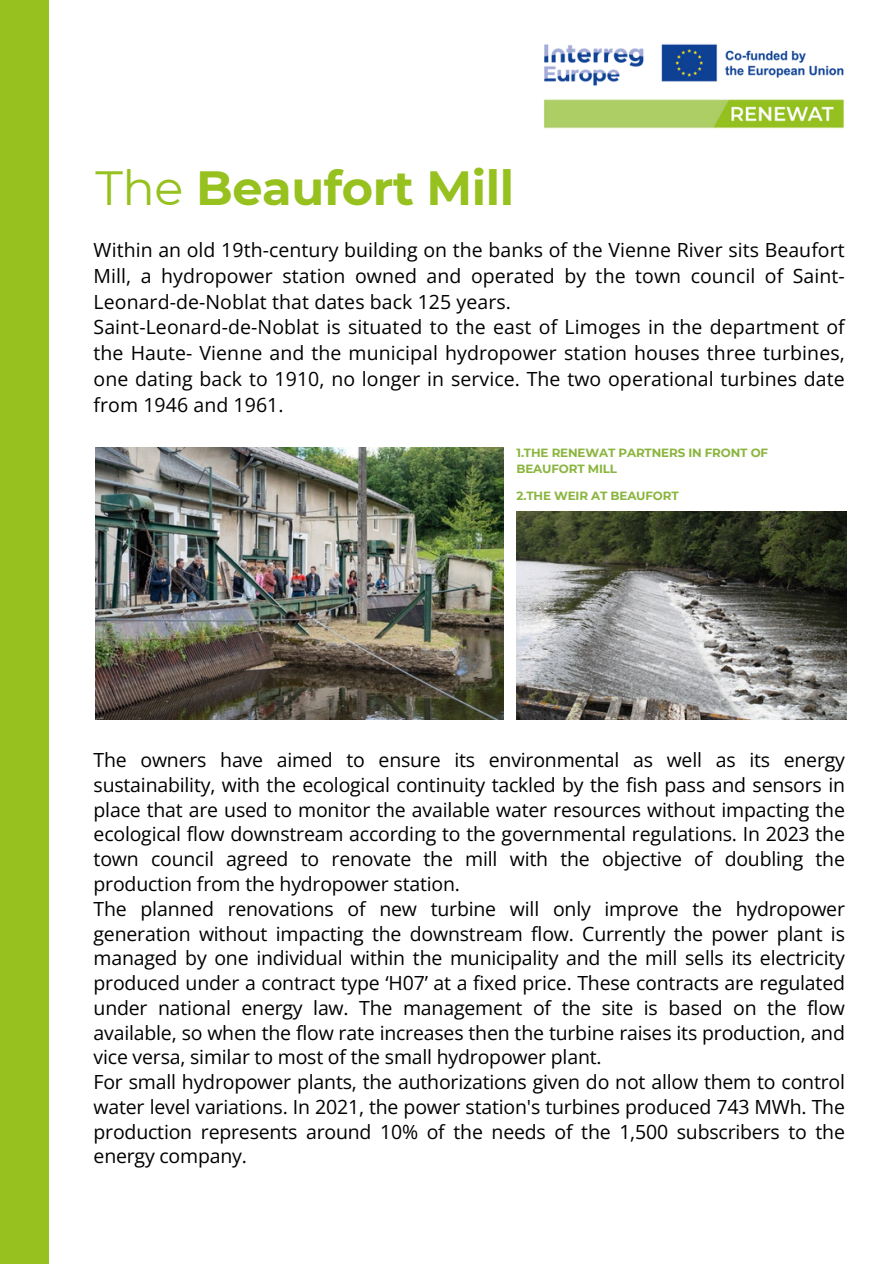
<style>
.page{position:relative;width:894px;height:1264px;background:#fff}
.page>*{position:absolute;margin:0;border:0;box-sizing:border-box;transform-origin:0 0}
.t1{font:700 47.85px "Montserrat";letter-spacing:-.01em;color:#96c11f}
.t2{font:19.5px/24.8px "Open Sans";letter-spacing:-.01em;color:#000}
.t3{font:700 11.85px/15.9px "Montserrat";letter-spacing:-.01em;color:#8ab53e}
.s1{font-weight:400}
</style>
<div class="page">
<img style="left:544px;top:44px;width:300px;height:85px">
<img style="left:96px;top:447px;width:407px;height:273px">
<img style="left:516px;top:511px;width:330px;height:208px">
<div style="left:0;top:0;width:48px;height:1263px;background:#96c11f"></div>
<p class="t1" style="left:95px;top:158px;width:420px"><span class="s1">The</span> Beaufort Mill</p>
<p class="t2" style="left:93px;top:236px;width:752px;line-height:25.8px">Within an old 19th-century building on the banks of the Vienne River sits Beaufort Mill, a hydropower station owned and operated by the town council of Saint-Leonard-de-Noblat that dates back 125 years.<br>Saint-Leonard-de-Noblat is situated to the east of Limoges in the department of the Haute- Vienne and the municipal hydropower station houses three turbines, one dating back to 1910, no longer in service. The two operational turbines date from 1946 and 1961.</p>
<p class="t3" style="left:516px;top:445px;width:253px">1.THE RENEWAT PARTNERS IN FRONT OF<br>BEAUFORT MILL</p>
<h2 class="t3" style="left:516px;top:488px;width:164px">2.THE WEIR AT BEAUFORT</h2>
<p class="t2" style="left:93px;top:747px;width:752px">The owners have aimed to ensure its environmental as well as its energy sustainability, with the ecological continuity tackled by the fish pass and sensors in place that are used to monitor the available water resources without impacting the ecological flow downstream according to the governmental regulations. In 2023 the town council agreed to renovate the mill with the objective of doubling the production from the hydropower station.<br>The planned renovations of new turbine will only improve the hydropower generation without impacting the downstream flow. Currently the power plant is managed by one individual within the municipality and the mill sells its electricity produced under a contract type ‘H07’ at a fixed price. These contracts are regulated under national energy law. The management of the site is based on the flow available, so when the flow rate increases then the turbine raises its production, and vice versa, similar to most of the small hydropower plant.<br>For small hydropower plants, the authorizations given do not allow them to control water level variations. In 2021, the power station's turbines produced 743 MWh. The production represents around 10% of the needs of the 1,500 subscribers to the energy company.</p>
</div>
